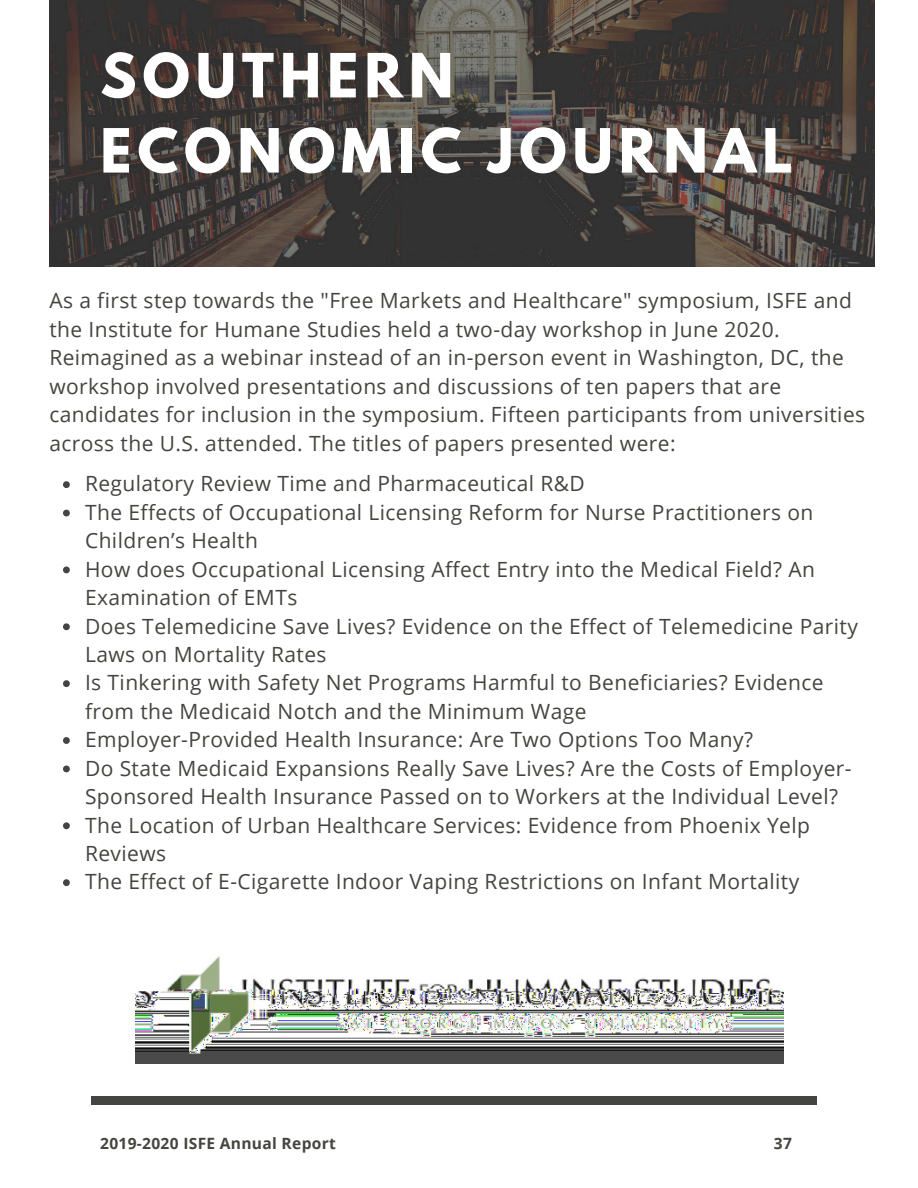
<style>
.page{position:relative;width:918px;height:1188px;background:#fff}
.page>*{position:absolute;margin:0;border:0;box-sizing:border-box;transform-origin:0 0}
.t1{font:700 54px/75.2px "League Spartan";letter-spacing:.11em;color:#fff}
.t2{font:21px/28.5px "Open Sans";letter-spacing:.02em;color:#444440}
.t3{font:700 15.6px "Open Sans";letter-spacing:.02em;color:#444440}
</style>
<div class="page">
<div style="left:92px;top:1096px;width:725px;height:8px;background:#444440"></div>
<img style="left:49px;top:0;width:826px;height:267px">
<svg style="left:63px;top:481px;width:7px;height:7px"></svg>
<svg style="left:63px;top:510px;width:7px;height:6px"></svg>
<svg style="left:63px;top:567px;width:7px;height:6px"></svg>
<svg style="left:63px;top:623px;width:7px;height:7px"></svg>
<svg style="left:63px;top:680px;width:7px;height:7px"></svg>
<svg style="left:63px;top:737px;width:7px;height:7px"></svg>
<svg style="left:63px;top:766px;width:7px;height:6px"></svg>
<svg style="left:63px;top:822px;width:7px;height:7px"></svg>
<svg style="left:63px;top:879px;width:7px;height:7px"></svg>
<img style="left:135px;top:956px;width:648px;height:107px">
<h1 class="t1" style="left:100px;top:45px;width:694px">SOUTHERN<br>ECONOMIC JOURNAL</h1>
<h2 class="t2" style="left:49px;top:286px;width:817px">As a first step towards the "Free Markets and Healthcare" symposium, ISFE and the Institute for Humane Studies held a two-day workshop in June 2020.<br>Reimagined as a webinar instead of an in-person event in Washington, DC, the workshop involved presentations and discussions of ten papers that are candidates for inclusion in the symposium. Fifteen participants from universities across the U.S. attended. The titles of papers presented were:</h2>
<p class="t2" style="left:85px;top:469px;width:501px">Regulatory Review Time and Pharmaceutical R&amp;D</p>
<p class="t2" style="left:85px;top:497px;width:730px">The Effects of Occupational Licensing Reform for Nurse Practitioners on<br>Children’s Health</p>
<p class="t2" style="left:85px;top:554px;width:731px">How does Occupational Licensing Affect Entry into the Medical Field? An<br>Examination of EMTs</p>
<p class="t2" style="left:85px;top:611px;width:774px">Does Telemedicine Save Lives? Evidence on the Effect of Telemedicine Parity<br>Laws on Mortality Rates</p>
<p class="t2" style="left:85px;top:668px;width:740px">Is Tinkering with Safety Net Programs Harmful to Beneficiaries? Evidence from the Medicaid Notch and the Minimum Wage</p>
<p class="t2" style="left:85px;top:725px;width:670px">Employer-Provided Health Insurance: Are Two Options Too Many?</p>
<p class="t2" style="left:85px;top:753px;width:768px">Do State Medicaid Expansions Really Save Lives? Are the Costs of Employer-<br>Sponsored Health Insurance Passed on to Workers at the Individual Level?</p>
<p class="t2" style="left:85px;top:810px;width:726px">The Location of Urban Healthcare Services: Evidence from Phoenix Yelp<br>Reviews</p>
<p class="t2" style="left:85px;top:867px;width:716px">The Effect of E-Cigarette Indoor Vaping Restrictions on Infant Mortality</p>
<p class="t3" style="left:100px;top:1133px;width:237px">2019-2020 ISFE Annual Report</p>
<p class="t3" style="left:774px;top:1133px;width:20px">37</p>
</div>
